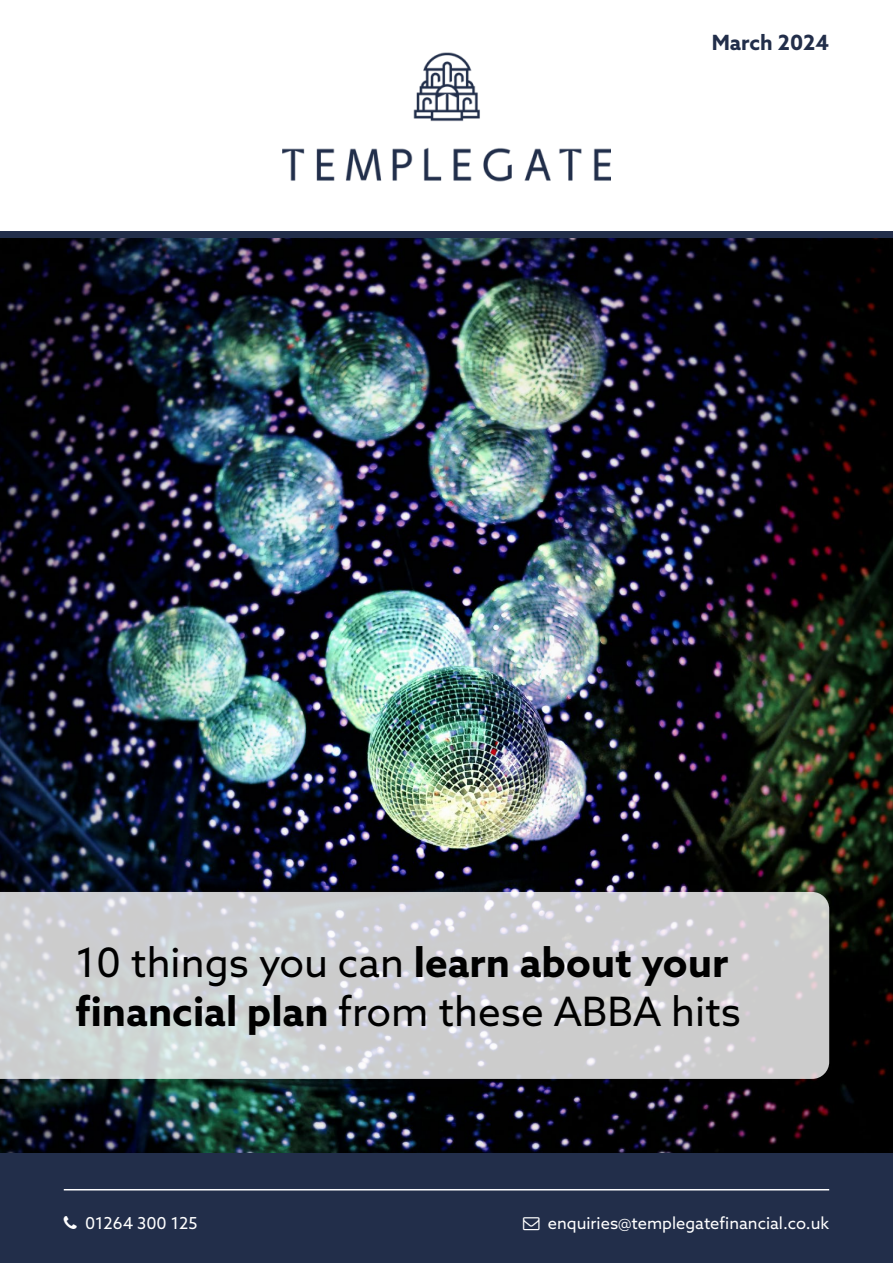
<style>
.page{position:relative;width:893px;height:1263px;background:#fff}
.page>*{position:absolute;margin:0;border:0;box-sizing:border-box;transform-origin:0 0}
.t1{font:40.5px/48.6px "Azo Sans";color:#000}
.t2{font:700 21px "Azo Sans";color:#222e4a}
.t3{font:16.5px "Azo Sans";color:#fff}
.s1{font-weight:700}
</style>
<div class="page">
<img style="left:0;top:238px;width:893px;height:915px">
<div style="left:0;top:1153px;width:893px;height:110px;background:#222e4a"></div>
<svg style="left:0;top:892px;width:829px;height:187px;background:#cecfd1"></svg>
<hr style="left:64px;top:1189px;width:765px;height:1px;background:#fff">
<div style="left:0;top:232px;width:893px;height:6px;background:#222e4a"></div>
<img style="left:283px;top:52px;width:327px;height:130px">
<p class="t2" style="left:712px;top:29px;width:119px">March 2024</p>
<p class="t1" style="left:75px;top:938px;width:667px">10 things you can <span class="s1">learn about your financial plan</span> from these ABBA hits</p>
<p class="t3" style="left:85px;top:1212px;width:114px">01264 300 125</p>
<p class="t3" style="left:548px;top:1212px;width:283px">enquiries@templegatefinancial.co.uk</p>
</div>
